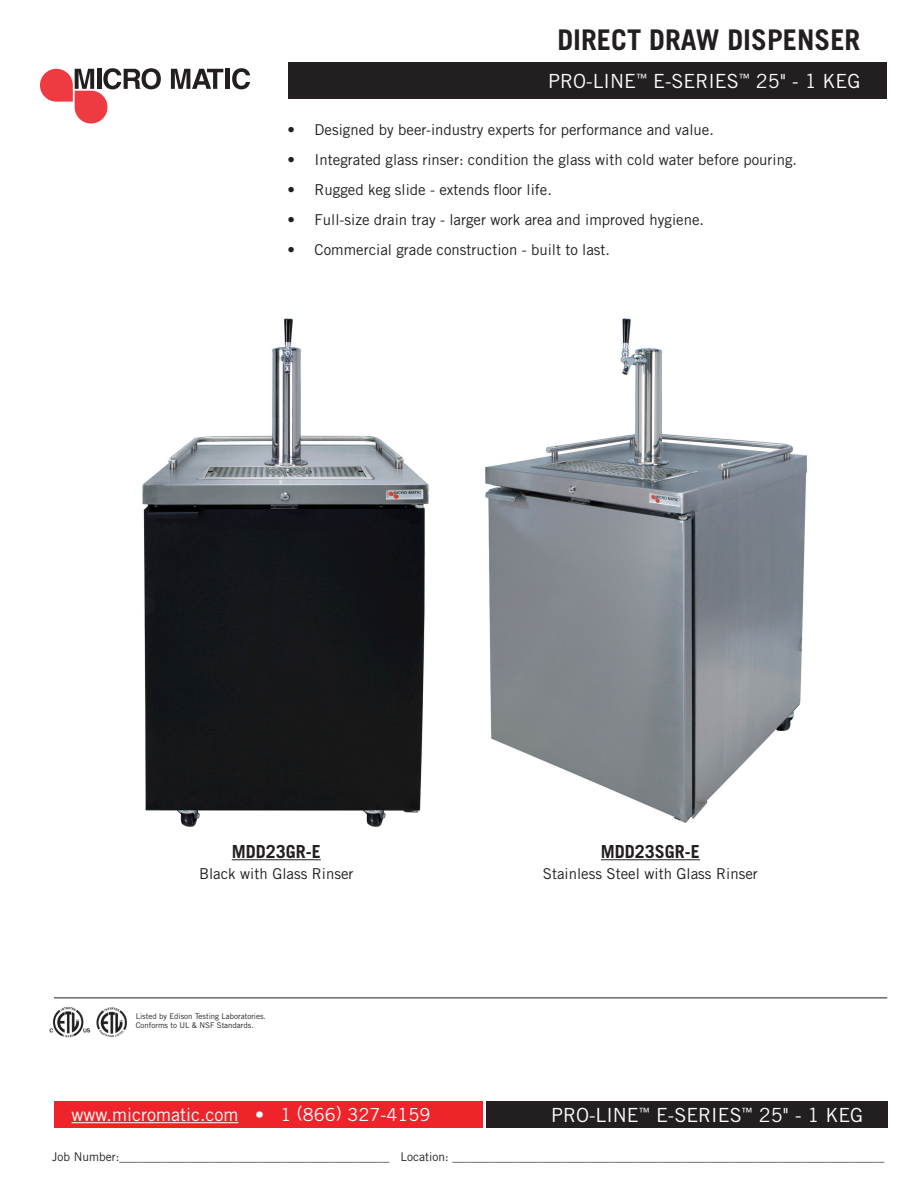
<style>
.page{position:relative;width:918px;height:1188px;background:#fff}
.page>*{position:absolute;margin:0;border:0;box-sizing:border-box;transform-origin:0 0}
.t1{font:700 28.5px "Trade Gothic LT Std";color:#231f20}
.t2{font:19.5px "Trade Gothic LT Std";color:#fff}
.t3{font:18px "Trade Gothic LT Std";color:#fff}
.t4{font:700 18px "Trade Gothic LT Std";color:#231f20}
.t5{font:15px "Trade Gothic LT Std";color:#231f20}
.t6{font:12px "Trade Gothic LT Std";color:#231f20}
.t7{font:7.8px "Trade Gothic LT Std";color:#231f20}
</style>
<div class="page">
<div style="left:288px;top:62px;width:599px;height:37px;background:#231f20"></div>
<svg style="left:40px;top:68px;width:121px;height:56px"></svg>
<svg style="left:171px;top:69px;width:52px;height:20px"></svg>
<hr style="left:225px;top:69px;width:4px;height:20px;background:#231f20">
<svg style="left:232px;top:68px;width:18px;height:21px"></svg>
<div style="left:54px;top:1101px;width:428px;height:27px;background:#ee242a"></div>
<div style="left:486px;top:1101px;width:401px;height:27px;background:#231f20"></div>
<hr style="left:72px;top:1122px;width:167px;height:1px;background:#fff">
<hr style="left:54px;top:998px;width:833px;height:1px;background:#231f20">
<img style="left:142px;top:318px;width:287px;height:509px">
<img style="left:485px;top:318px;width:322px;height:505px">
<hr style="left:232px;top:859px;width:89px;height:1px;background:#231f20">
<hr style="left:601px;top:859px;width:99px;height:1px;background:#231f20">
<img style="left:49px;top:1007px;width:78px;height:31px">
<h1 class="t1" style="left:557px;top:22px;width:305px">DIRECT DRAW DISPENSER</h1>
<p class="t2" style="left:548px;top:70px;width:314px">PRO-LINE<sup>™</sup> E-SERIES<sup>™</sup> 25" - 1 KEG</p>
<p class="t5" style="left:288px;top:121px;width:428px">• Designed by beer-industry experts for performance and value.</p>
<p class="t5" style="left:288px;top:151px;width:511px">• Integrated glass rinser: condition the glass with cold water before pouring.</p>
<p class="t5" style="left:288px;top:181px;width:266px">• Rugged keg slide - extends floor life.</p>
<p class="t5" style="left:288px;top:211px;width:418px">• Full-size drain tray - larger work area and improved hygiene.</p>
<p class="t5" style="left:288px;top:241px;width:324px">• Commercial grade construction - built to last.</p>
<p class="t4" style="left:232px;top:840px;width:91px">MDD23GR-E</p>
<p class="t5" style="left:199px;top:865px;width:156px">Black with Glass Rinser</p>
<p class="t7" style="left:136px;top:1012px;width:132px">Listed by Edison Testing Laboratories.</p>
<p class="t7" style="left:136px;top:1021px;width:120px">Conforms to UL &amp; NSF Standards.</p>
<p class="t3" style="left:72px;top:1104px;width:360px">www.micromatic.com • 1 (866) 327-4159</p>
<p class="t4" style="left:601px;top:840px;width:101px">MDD23SGR-E</p>
<p class="t5" style="left:543px;top:865px;width:216px">Stainless Steel with Glass Rinser</p>
<p class="t2" style="left:551px;top:1103px;width:314px">PRO-LINE<sup>™</sup> E-SERIES<sup>™</sup> 25" - 1 KEG</p>
<p class="t6" style="left:52px;top:1150px;width:834px">Job Number:_____________________________________________ Location: ________________________________________________________________________</p>
</div>
